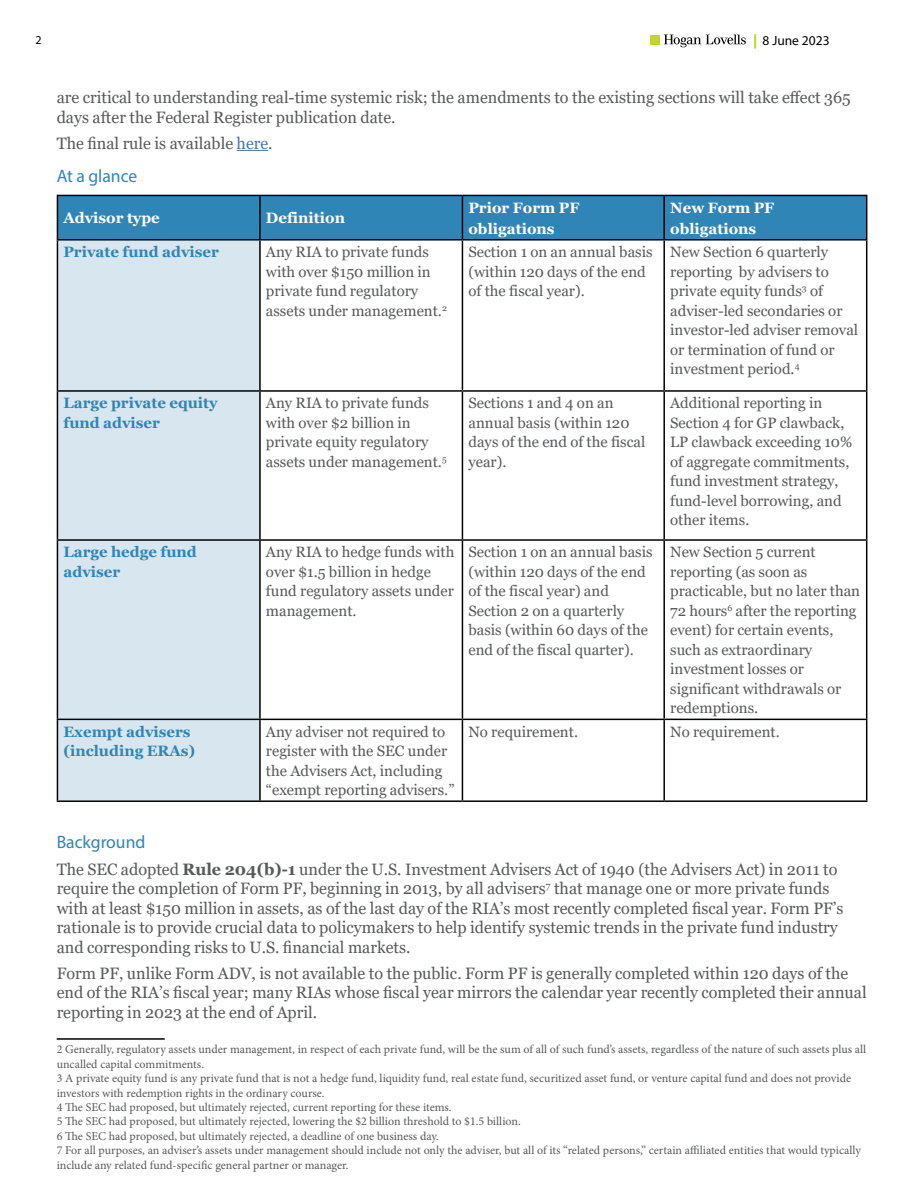
<style>
.page{position:relative;width:918px;height:1188px;background:#fff}
.page>*{position:absolute;margin:0;border:0;box-sizing:border-box;transform-origin:0 0}
.t1{font:18px "Myriad Pro";color:#3085b7}
.t2{font:16.5px/19.5px "Georgia";color:#58595b}
.t3{font:15px/19.5px "Georgia";color:#58595b}
.t4{font:700 15px/19.5px "Georgia";color:#3085b7}
.t5{font:700 15px/21px "Georgia";color:#fff}
.t6{font:13.5px "Myriad Pro";color:#000}
.t7{font:12px/14.4px "Minion Pro";color:#58595b}
.t8{font:12px "Myriad Pro";color:#000}
.s1{color:#c1d72f}
.s2{color:#4f73ad}
.s3{font-weight:700}
</style>
<div class="page">
<div style="left:650px;top:35px;width:10px;height:10px;background:#c1d72f"></div>
<svg style="left:664px;top:35px;width:82px;height:12px"></svg>
<hr style="left:237px;top:150px;width:31px;height:1px;background:#4f73ad">
<div style="left:58px;top:196px;width:808px;height:43px;background:#3085b7"></div>
<div style="left:58px;top:241px;width:201px;height:559px;background:#d8e7ef"></div>
<hr style="left:57px;top:195px;width:203px;height:1px;background:#000">
<hr style="left:57px;top:196px;width:1px;height:43px;background:#000">
<hr style="left:260px;top:195px;width:202px;height:1px;background:#000">
<hr style="left:259px;top:196px;width:2px;height:43px;background:#000">
<hr style="left:462px;top:195px;width:202px;height:1px;background:#000">
<hr style="left:462px;top:196px;width:1px;height:43px;background:#000">
<hr style="left:664px;top:195px;width:203px;height:1px;background:#000">
<hr style="left:663px;top:196px;width:2px;height:43px;background:#000">
<hr style="left:866px;top:196px;width:1px;height:43px;background:#000">
<hr style="left:57px;top:239px;width:203px;height:2px;background:#000">
<hr style="left:57px;top:241px;width:1px;height:149px;background:#000">
<hr style="left:260px;top:239px;width:202px;height:2px;background:#000">
<hr style="left:259px;top:241px;width:2px;height:149px;background:#000">
<hr style="left:462px;top:239px;width:202px;height:2px;background:#000">
<hr style="left:462px;top:241px;width:1px;height:149px;background:#000">
<hr style="left:664px;top:239px;width:203px;height:2px;background:#000">
<hr style="left:663px;top:241px;width:2px;height:149px;background:#000">
<hr style="left:866px;top:241px;width:1px;height:149px;background:#000">
<hr style="left:57px;top:390px;width:203px;height:2px;background:#000">
<hr style="left:57px;top:392px;width:1px;height:147px;background:#000">
<hr style="left:260px;top:390px;width:202px;height:2px;background:#000">
<hr style="left:259px;top:392px;width:2px;height:147px;background:#000">
<hr style="left:462px;top:390px;width:202px;height:2px;background:#000">
<hr style="left:462px;top:392px;width:1px;height:147px;background:#000">
<hr style="left:664px;top:390px;width:203px;height:2px;background:#000">
<hr style="left:663px;top:392px;width:2px;height:147px;background:#000">
<hr style="left:866px;top:392px;width:1px;height:147px;background:#000">
<hr style="left:57px;top:539px;width:203px;height:2px;background:#000">
<hr style="left:57px;top:541px;width:1px;height:178px;background:#000">
<hr style="left:260px;top:539px;width:202px;height:2px;background:#000">
<hr style="left:259px;top:541px;width:2px;height:178px;background:#000">
<hr style="left:462px;top:539px;width:202px;height:2px;background:#000">
<hr style="left:462px;top:541px;width:1px;height:178px;background:#000">
<hr style="left:664px;top:539px;width:203px;height:2px;background:#000">
<hr style="left:663px;top:541px;width:2px;height:178px;background:#000">
<hr style="left:866px;top:541px;width:1px;height:178px;background:#000">
<hr style="left:57px;top:719px;width:203px;height:1px;background:#000">
<hr style="left:57px;top:720px;width:1px;height:80px;background:#000">
<hr style="left:260px;top:719px;width:202px;height:1px;background:#000">
<hr style="left:259px;top:720px;width:2px;height:80px;background:#000">
<hr style="left:462px;top:719px;width:202px;height:1px;background:#000">
<hr style="left:462px;top:720px;width:1px;height:80px;background:#000">
<hr style="left:664px;top:719px;width:203px;height:1px;background:#000">
<hr style="left:663px;top:720px;width:2px;height:80px;background:#000">
<hr style="left:866px;top:720px;width:1px;height:80px;background:#000">
<hr style="left:57px;top:800px;width:203px;height:2px;background:#000">
<hr style="left:260px;top:800px;width:202px;height:2px;background:#000">
<hr style="left:462px;top:800px;width:202px;height:2px;background:#000">
<hr style="left:664px;top:800px;width:203px;height:2px;background:#000">
<hr style="left:57px;top:1038px;width:108px;height:2px;background:#000">
<p class="t8" style="left:36px;top:32px;width:8px">2</p>
<p class="t6" style="left:754px;top:32px;width:77px"><span class="s1">|</span> 8 June 2023</p>
<p class="t2" style="left:57px;top:88px;width:796px">are critical to understanding real-time systemic risk; the amendments to the existing sections will take effect 365 days after the Federal Register publication date.</p>
<p class="t2" style="left:57px;top:134px;width:217px">The final rule is available <span class="s2">here</span>.</p>
<p class="t1" style="left:57px;top:165px;width:82px">At a glance</p>
<p class="t5" style="left:63px;top:208px;width:98px">Advisor type</p>
<p class="t5" style="left:266px;top:208px;width:81px">Definition</p>
<p class="t5" style="left:468px;top:197px;width:113px">Prior Form PF obligations</p>
<p class="t5" style="left:670px;top:197px;width:106px">New Form PF obligations</p>
<p class="t4" style="left:63px;top:242px;width:157px">Private fund adviser</p>
<p class="t3" style="left:266px;top:243px;width:182px">Any RIA to private funds with over $150 million in private fund regulatory assets under management.<sup>2</sup></p>
<p class="t3" style="left:468px;top:243px;width:186px">Section 1 on an annual basis (within 120 days of the end of the fiscal year).</p>
<p class="t3" style="left:670px;top:243px;width:190px">New Section 6 quarterly reporting by advisers to private equity funds<sup>3</sup> of adviser-led secondaries or investor-led adviser removal or termination of fund or investment period.<sup>4</sup></p>
<p class="t4" style="left:63px;top:393px;width:156px">Large private equity fund adviser</p>
<p class="t3" style="left:266px;top:394px;width:182px">Any RIA to private funds with over $2 billion in private equity regulatory assets under management.<sup>5</sup></p>
<p class="t3" style="left:468px;top:394px;width:178px">Sections 1 and 4 on an annual basis (within 120 days of the end of the fiscal year).</p>
<p class="t3" style="left:670px;top:394px;width:184px">Additional reporting in<br>Section 4 for GP clawback,<br>LP clawback exceeding 10% of aggregate commitments, fund investment strategy, fund-level borrowing, and other items.</p>
<p class="t4" style="left:63px;top:542px;width:135px">Large hedge fund adviser</p>
<p class="t3" style="left:266px;top:543px;width:190px">Any RIA to hedge funds with over $1.5 billion in hedge fund regulatory assets under management.</p>
<p class="t3" style="left:468px;top:543px;width:186px">Section 1 on an annual basis (within 120 days of the end of the fiscal year) and<br>Section 2 on a quarterly basis (within 60 days of the end of the fiscal quarter).</p>
<p class="t3" style="left:670px;top:543px;width:191px">New Section 5 current reporting (as soon as practicable, but no later than<br>72 hours<sup>6</sup> after the reporting event) for certain events, such as extraordinary investment losses or significant withdrawals or redemptions.</p>
<p class="t4" style="left:63px;top:722px;width:133px">Exempt advisers (including ERAs)</p>
<p class="t3" style="left:266px;top:722px;width:190px">Any adviser not required to register with the SEC under the Advisers Act, including “exempt reporting advisers.”</p>
<p class="t3" style="left:468px;top:722px;width:111px">No requirement.</p>
<p class="t3" style="left:670px;top:722px;width:111px">No requirement.</p>
<p class="t1" style="left:57px;top:831px;width:90px">Background</p>
<p class="t2" style="left:57px;top:860px;width:788px">The SEC adopted <span class="s3">Rule 204(b)-1</span> under the U.S. Investment Advisers Act of 1940 (the Advisers Act) in 2011 to require the completion of Form PF, beginning in 2013, by all advisers<sup>7</sup> that manage one or more private funds with at least $150 million in assets, as of the last day of the RIA’s most recently completed fiscal year. Form PF’s rationale is to provide crucial data to policymakers to help identify systemic trends in the private fund industry and corresponding risks to U.S. financial markets.</p>
<p class="t2" style="left:57px;top:964px;width:811px">Form PF, unlike Form ADV, is not available to the public. Form PF is generally completed within 120 days of the end of the RIA’s fiscal year; many RIAs whose fiscal year mirrors the calendar year recently completed their annual reporting in 2023 at the end of April.</p>
<p class="t7" style="left:57px;top:1042px;width:811px">2 Generally, regulatory assets under management, in respect of each private fund, will be the sum of all of such fund’s assets, regardless of the nature of such assets plus all uncalled capital commitments.<br>3 A private equity fund is any private fund that is not a hedge fund, liquidity fund, real estate fund, securitized asset fund, or venture capital fund and does not provide investors with redemption rights in the ordinary course.<br>4 The SEC had proposed, but ultimately rejected, current reporting for these items.<br>5 The SEC had proposed, but ultimately rejected, lowering the $2 billion threshold to $1.5 billion.<br>6 The SEC had proposed, but ultimately rejected, a deadline of one business day.<br>7 For all purposes, an adviser’s assets under management should include not only the adviser, but all of its “related persons,” certain affiliated entities that would typically include any related fund-specific general partner or manager.</p>
</div>
